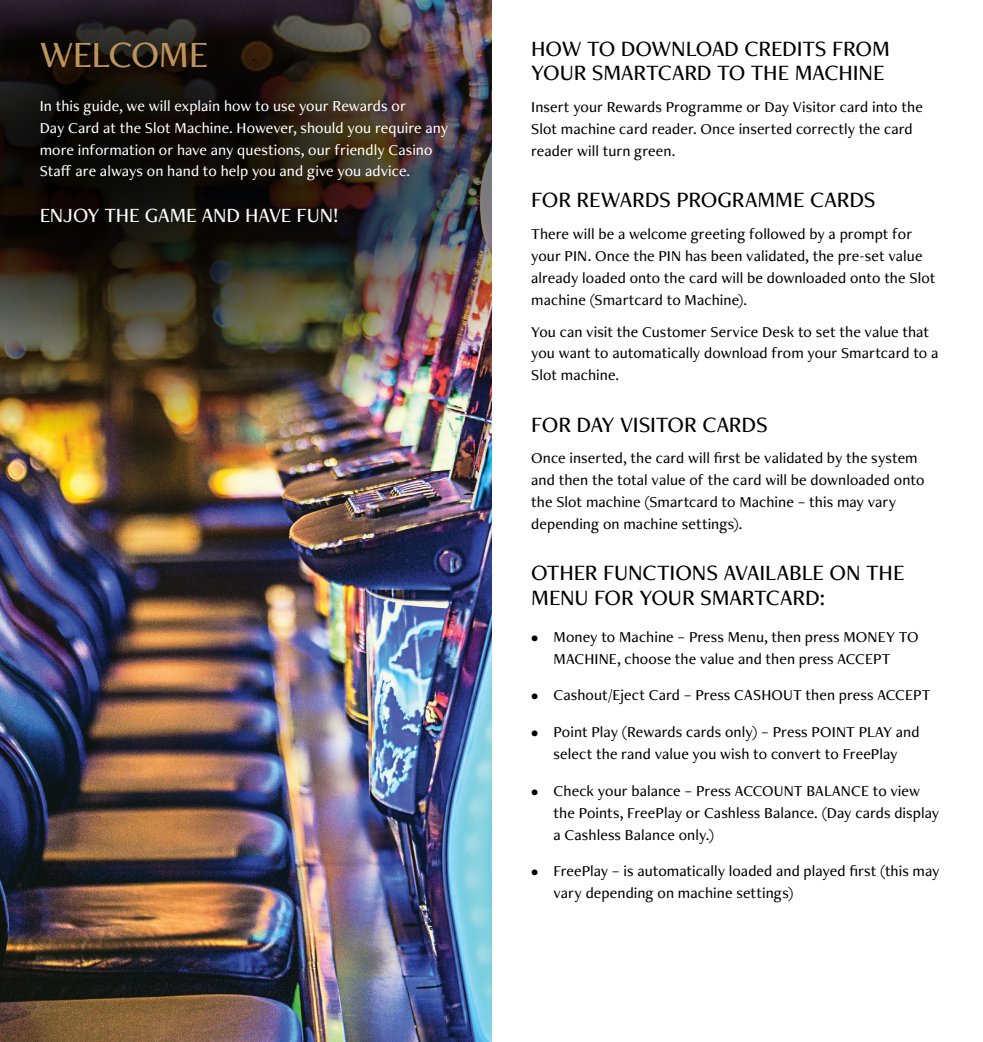
<style>
.page{position:relative;width:983px;height:1042px;background:#fff}
.page>*{position:absolute;margin:0;border:0;box-sizing:border-box;transform-origin:0 0}
.t1{font:500 38.5px "Freight Neo Pro";letter-spacing:-.02em;color:#bd945b}
.t2{font:500 22.75px/24.5px "Freight Neo Pro";letter-spacing:-.01em;color:#000}
.t3{font:500 21px "Freight Neo Pro";letter-spacing:-.005em;color:#fff}
.t4{font:500 15.75px/21.9px "Freight Neo Pro";letter-spacing:.005em;color:#000}
.t5{font:500 15.75px/21.9px "Freight Neo Pro";letter-spacing:.005em;color:#fff}
</style>
<div class="page">
<img style="left:0;top:437px;width:491px;height:605px">
<img style="left:0;top:0;width:491px;height:437px">
<h1 class="t1" style="left:40px;top:28px;width:170px">WELCOME</h1>
<p class="t5" style="left:40px;top:94px;width:410px">In this guide, we will explain how to use your Rewards or<br>Day Card at the Slot Machine. However, should you require any more information or have any questions, our friendly Casino Staff are always on hand to help you and give you advice.</p>
<h3 class="t3" style="left:40px;top:201px;width:301px">ENJOY THE GAME AND HAVE FUN!</h3>
<h2 class="t2" style="left:531px;top:36px;width:360px">HOW TO DOWNLOAD CREDITS FROM<br>YOUR SMARTCARD TO THE MACHINE</h2>
<p class="t4" style="left:531px;top:96px;width:393px">Insert your Rewards Programme or Day Visitor card into the<br>Slot machine card reader. Once inserted correctly the card reader will turn green.</p>
<h2 class="t2" style="left:531px;top:187px;width:346px">FOR REWARDS PROGRAMME CARDS</h2>
<p class="t4" style="left:531px;top:223px;width:405px">There will be a welcome greeting followed by a prompt for your PIN. Once the PIN has been validated, the pre-set value already loaded onto the card will be downloaded onto the Slot machine (Smartcard to Machine).</p>
<p class="t4" style="left:531px;top:320px;width:408px">You can visit the Customer Service Desk to set the value that you want to automatically download from your Smartcard to a<br>Slot machine.</p>
<h2 class="t2" style="left:531px;top:411px;width:238px">FOR DAY VISITOR CARDS</h2>
<p class="t4" style="left:531px;top:447px;width:394px">Once inserted, the card will first be validated by the system and then the total value of the card will be downloaded onto the Slot machine (Smartcard to Machine – this may vary depending on machine settings).</p>
<h2 class="t2" style="left:531px;top:560px;width:375px">OTHER FUNCTIONS AVAILABLE ON THE<br>MENU FOR YOUR SMARTCARD:</h2>
<p class="t4" style="left:531px;top:625px;width:389px;text-align:center">• Money to Machine – Press Menu, then press MONEY TO<br>MACHINE, choose the value and then press ACCEPT</p>
<p class="t4" style="left:531px;top:684px;width:400px">• Cashout/Eject Card – Press CASHOUT then press ACCEPT</p>
<p class="t4" style="left:531px;top:720px;width:390px;text-align:center">• Point Play (Rewards cards only) – Press POINT PLAY and select the rand value you wish to convert to FreePlay</p>
<p class="t4" style="left:553px;top:779px;width:387px;text-indent:-22px">• Check your balance – Press ACCOUNT BALANCE to view the Points, FreePlay or Cashless Balance. (Day cards display a Cashless Balance only.)</p>
<p class="t4" style="left:553px;top:860px;width:387px;text-indent:-22px">• FreePlay – is automatically loaded and played first (this may vary depending on machine settings)</p>
</div>
